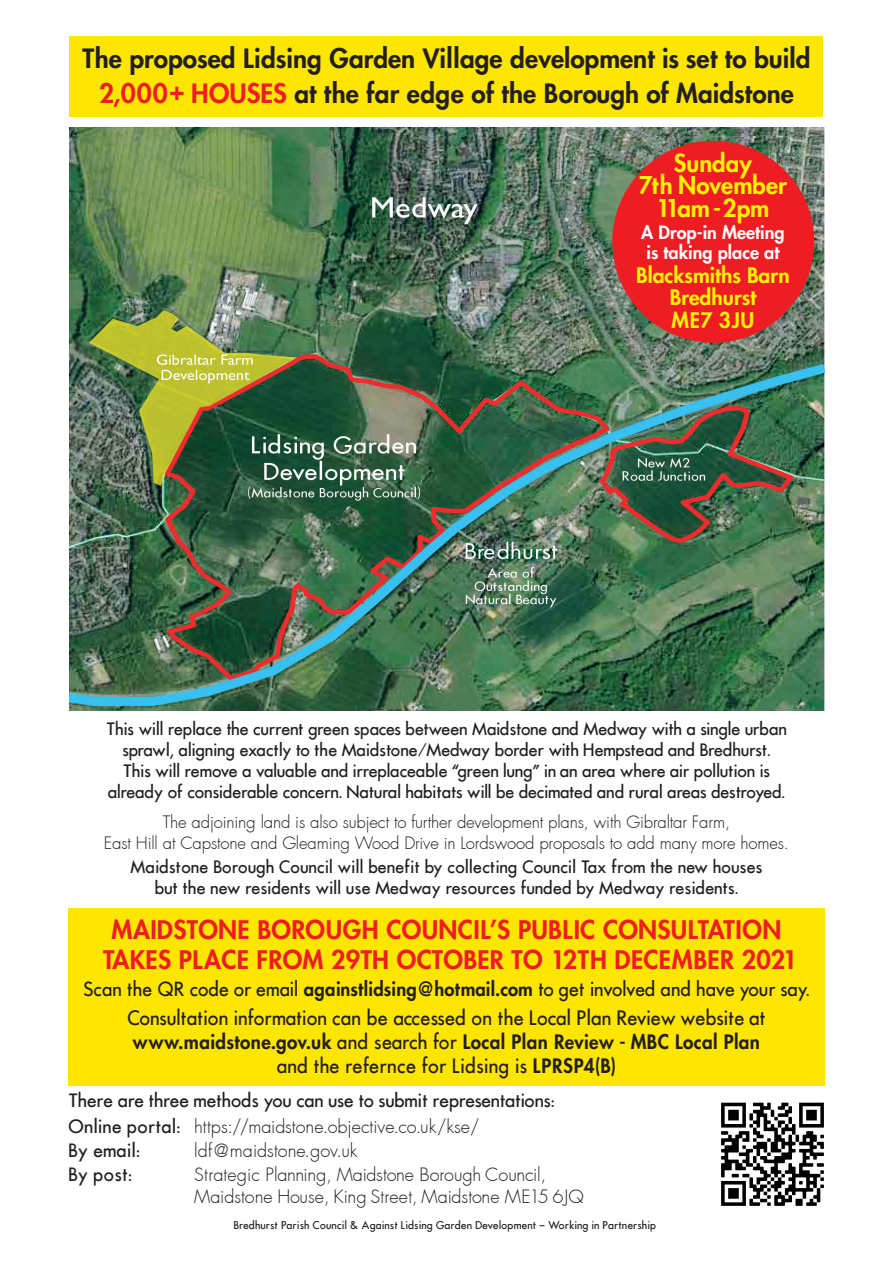
<style>
.page{position:relative;width:893px;height:1263px;background:#fff}
.page>*{position:absolute;margin:0;border:0;box-sizing:border-box;transform-origin:0 0}
.t1{font:800 26.1px/34.5px "Futura";color:#231f20;text-align:center}
.t2{font:800 25.05px "Futura";letter-spacing:.01em;color:#ee1d23}
.t3{font:800 24px "Futura";color:#fff101}
.t4{font:800 21px "Futura";color:#fff101}
.t5{font:19.5px "Futura ICG";letter-spacing:-.02em;color:#231f20;scale:.96 1}
.t6{font:800 19.5px "Futura";letter-spacing:.02em;color:#231f20;scale:.96 1}
.t7{font:19.5px "Futura ICG";color:#231f20;scale:.96 1}
.t8{font:19.05px "Futura ICG";letter-spacing:-.02em;color:#231f20;scale:.96 1}
.t9{font:300 18px "Futura";color:#231f20}
.t10{font:18px "Futura ICG";letter-spacing:-.02em;color:#231f20}
.t11{font:800 18px "Futura";color:#fff}
.t12{font:16.8px/21px "Futura ICG";letter-spacing:-.02em;color:#231f20;text-align:center}
.t13{font:300 16.8px/21px "Futura";letter-spacing:-.01em;color:#231f20;text-align:center}
.t14{font:10.5px "Futura ICG";color:#231f20}
.s1{color:#ee1d23}
.s2{font-family:"Futura";font-weight:800}
.s3{font-family:"Futura ICG";font-weight:400}
.s4{font-style:italic}
</style>
<div class="page">
<div style="left:70px;top:36px;width:753px;height:80px;background:#ffe601"></div>
<div style="left:68px;top:908px;width:757px;height:178px;background:#ffe601"></div>
<img style="left:721px;top:1102px;width:103px;height:104px">
<img style="left:70px;top:128px;width:755px;height:582px">
<div style="left:612px;top:141px;width:202px;height:202px;background:#ee1d23;border-radius:50%"></div>
<p class="t1" style="left:83px;top:41px;width:729px">The proposed Lidsing Garden Village development is set to build<br><span class="s1">2,000+ HOUSES</span> at the far edge of the Borough of Maidstone</p>
<p class="t3" style="left:674px;top:148px;width:80px">Sunday</p>
<p class="t3" style="left:639px;top:170px;width:150px">7th November</p>
<p class="t3" style="left:656px;top:193px;width:115px">11am - 2pm</p>
<p class="t11" style="left:641px;top:221px;width:145px">A Drop-in Meeting</p>
<p class="t11" style="left:646px;top:241px;width:134px">is taking place at</p>
<p class="t4" style="left:636px;top:262px;width:155px">Blacksmiths Barn</p>
<p class="t4" style="left:670px;top:284px;width:88px">Bredhurst</p>
<p class="t4" style="left:671px;top:307px;width:84px">ME7 3JU</p>
<p class="t12" style="left:106px;top:718px;width:682px">This will replace the current green spaces between Maidstone and Medway with a single urban sprawl, aligning exactly to the Maidstone/Medway border with Hempstead and Bredhurst.<br>This will remove a valuable and irreplaceable “green lung” in an area where air pollution is already of considerable concern. Natural habitats will be decimated and rural areas destroyed.</p>
<p class="t13" style="left:104px;top:812px;width:687px">The adjoining land is also subject to further development plans, with Gibraltar Farm,<br>East Hill at Capstone and Gleaming Wood Drive in Lordswood proposals to add many more homes.</p>
<p class="t12" style="left:130px;top:856px;width:634px">Maidstone Borough Council will benefit by collecting Council Tax from the new houses</p>
<p class="t12" style="left:154px;top:877px;width:585px">but the new residents will use Medway resources funded by Medway residents.</p>
<p class="t2" style="left:111px;top:914px;width:671px">MAIDSTONE BOROUGH COUNCIL’S PUBLIC CONSULTATION</p>
<p class="t2" style="left:103px;top:944px;width:696px">TAKES PLACE FROM 29TH OCTOBER TO 12TH DECEMBER 2021</p>
<p class="t8" style="left:83px;top:976px;width:758px">Scan the QR code or email <span class="s2">againstlidsing@hotmail.com</span> to get involved and have your say.</p>
<p class="t5" style="left:127px;top:1004px;width:667px">Consultation information can be accessed on the Local Plan Review website at</p>
<p class="t6" style="left:133px;top:1029px;width:655px">www.maidstone.gov.uk <span class="s3">and search for</span> Local Plan Review - MBC Local Plan</p>
<p class="t7" style="left:277px;top:1052px;width:355px">and the refernce for Lidsing is <span class="s2">LPRSP4(B)</span></p>
<p class="t10" style="left:68px;top:1089px;width:488px">There are three methods you can use to submit representations:</p>
<p class="t9" style="left:68px;top:1115px;width:418px"><span class="s3">Online portal:</span> https:<span class="s4">//</span>maidstone.objective.co.uk<span class="s4">/</span>kse<span class="s4">/</span></p>
<p class="t10" style="left:68px;top:1138px;width:73px">By email:</p>
<p class="t9" style="left:194px;top:1139px;width:165px">ldf@maidstone.gov.uk</p>
<p class="t10" style="left:68px;top:1162px;width:65px">By post:</p>
<p class="t9" style="left:194px;top:1163px;width:354px">Strategic Planning, Maidstone Borough Council,</p>
<p class="t9" style="left:194px;top:1185px;width:391px">Maidstone House, King Street, Maidstone ME15 6JQ</p>
<p class="t14" style="left:233px;top:1219px;width:424px">Bredhurst Parish Council &amp; Against Lidsing Garden Development – Working in Partnership</p>
</div>
